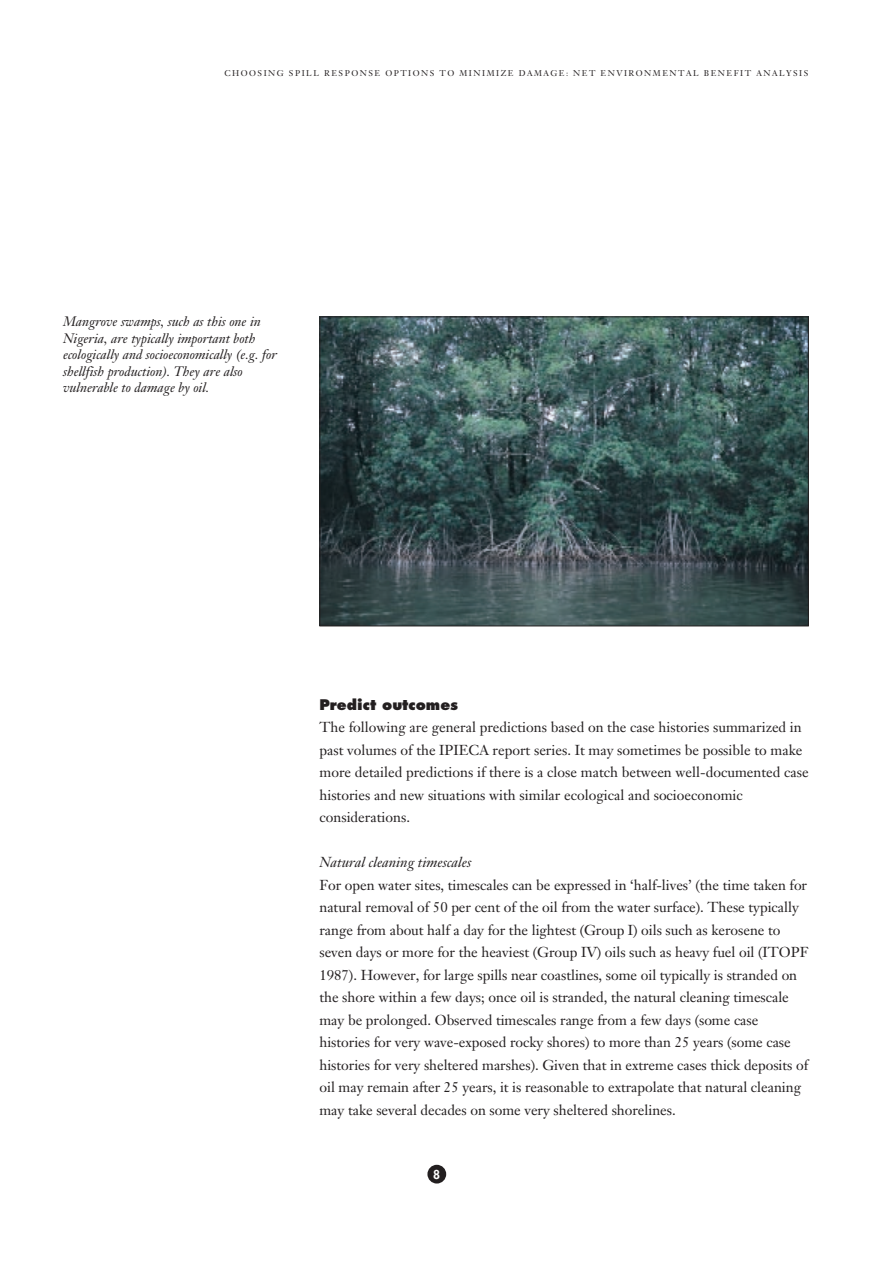
<style>
.page{position:relative;width:893px;height:1263px;background:#fff}
.page>*{position:absolute;margin:0;border:0;box-sizing:border-box;transform-origin:0 0}
.t1{font:14.25px/22.5px "Janson Text";letter-spacing:-.005em;color:#231f20}
.t2{font:italic 14.25px "Janson Text";color:#231f20}
.t3{font:800 14.25px "Futura";color:#231f20}
.t4{font:italic 13.5px/16.5px "Janson Text";color:#231f20}
.t5{font:800 12px "Futura";color:#fff}
.t6{font:8.25px "Janson Text";letter-spacing:.18em;color:#231f20}
</style>
<div class="page">
<div style="left:427px;top:1165px;width:19px;height:19px;background:#231f20;border-radius:50%"></div>
<img style="left:321px;top:318px;width:485px;height:306px">
<div style="left:319px;top:316px;width:489px;height:310px;border:1px solid #231f20"></div>
<p class="t6" style="left:224px;top:70px;width:585px">CHOOSING SPILL RESPONSE OPTIONS TO MINIMIZE DAMAGE: NET ENVIRONMENTAL BENEFIT ANALYSIS</p>
<p class="t4" style="left:63px;top:315px;width:215px">Mangrove swamps, such as this one in Nigeria, are typically important both ecologically and socioeconomically (e.g. for shellfish production). They are also vulnerable to damage by oil.</p>
<p class="t3" style="left:319px;top:698px;width:140px">Predict outcomes</p>
<p class="t1" style="left:319px;top:717px;width:490px">The following are general predictions based on the case histories summarized in past volumes of the IPIECA report series. It may sometimes be possible to make more detailed predictions if there is a close match between well-documented case histories and new situations with similar ecological and socioeconomic considerations.</p>
<p class="t2" style="left:319px;top:857px;width:153px">Natural cleaning timescales</p>
<p class="t1" style="left:319px;top:875px;width:490px">For open water sites, timescales can be expressed in ‘half-lives’ (the time taken for natural removal of 50 per cent of the oil from the water surface). These typically range from about half a day for the lightest (Group I) oils such as kerosene to seven days or more for the heaviest (Group IV) oils such as heavy fuel oil (ITOPF 1987). However, for large spills near coastlines, some oil typically is stranded on the shore within a few days; once oil is stranded, the natural cleaning timescale may be prolonged. Observed timescales range from a few days (some case histories for very wave-exposed rocky shores) to more than 25 years (some case histories for very sheltered marshes). Given that in extreme cases thick deposits of oil may remain after 25 years, it is reasonable to extrapolate that natural cleaning may take several decades on some very sheltered shorelines.</p>
<p class="t5" style="left:433px;top:1168px;width:8px">8</p>
</div>
